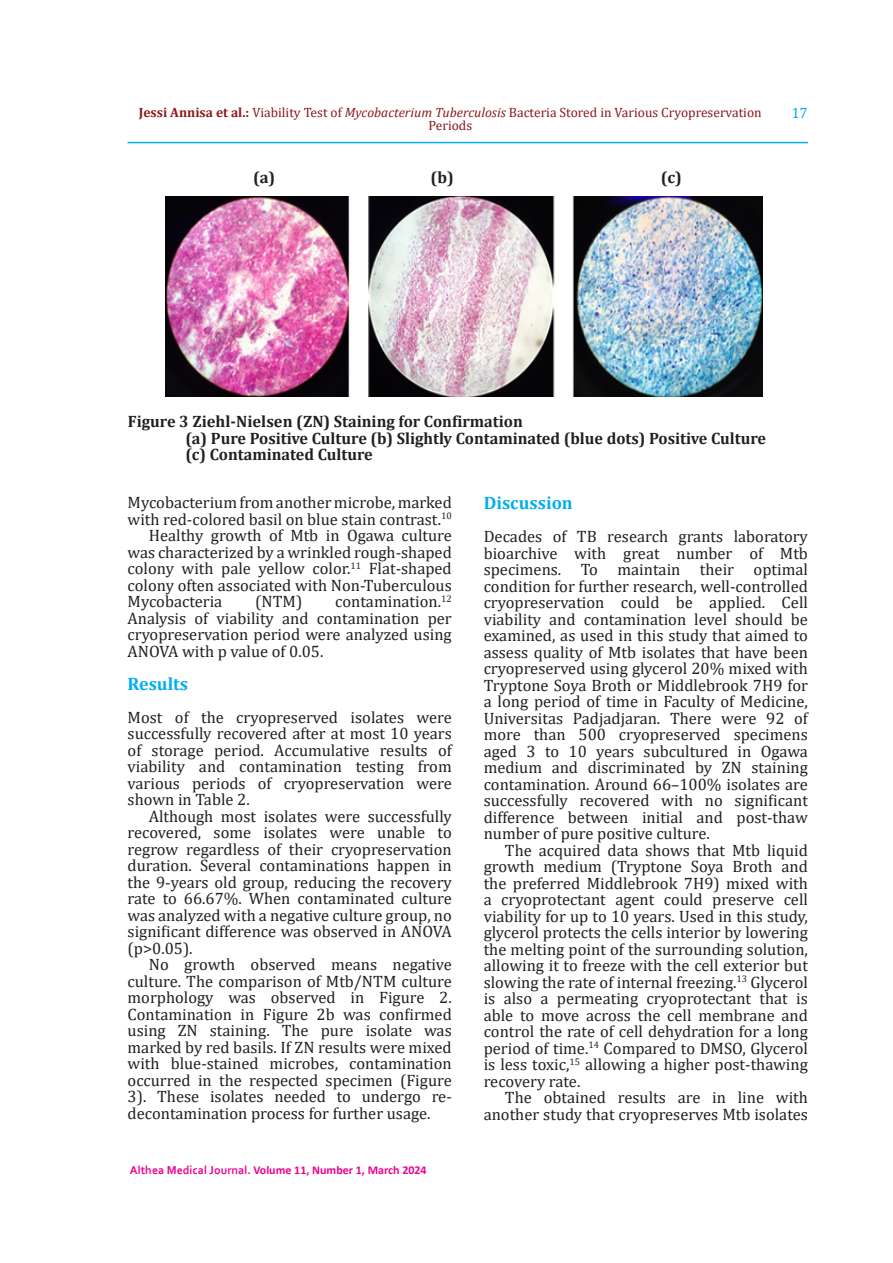
<style>
.page{position:relative;width:893px;height:1263px;background:#fff}
.page>*{position:absolute;margin:0;border:0;box-sizing:border-box;transform-origin:0 0}
.Judul_Isi_Artikel{font:700 18px "Cambria";color:#00aeef}
.Isi_Artikel_0_5{font:16.5px/16.5px "Cambria";color:#231f20;text-align:justify}
.Isi_Artikel{font:16.5px/16.5px "Cambria";color:#231f20;text-align:justify}
.Keterangan_Tabel{font:700 16.5px "Cambria";color:#231f20}
.t1{font:15px "Cambria";color:#00aeef}
.Penulis{font:13.5px/13.5px "Cambria";color:#8c181b;text-align:center}
.t2{font:700 12px "Calibri";color:#ed028c}
.s1{font-weight:700}
.s2{font-style:italic}
.s3{font-family:"Corbel"}
</style>
<div class="page">
<hr style="left:128px;top:142px;width:680px;height:1px;background:#00aeef">
<img style="left:165px;top:197px;width:598px;height:200px">
<p class="Penulis" style="left:139px;top:105px;width:624px"><span class="s1">Jessi Annisa et al.:</span> Viability Test of <span class="s2">Mycobacterium Tuberculosis</span> Bacteria Stored in Various Cryopreservation<br>Periods</p>
<p class="Keterangan_Tabel" style="left:253px;top:166px;width:24px">(a)</p>
<p class="Keterangan_Tabel" style="left:431px;top:166px;width:25px">(b)</p>
<p class="Keterangan_Tabel" style="left:661px;top:166px;width:23px">(c)</p>
<p class="t1" style="left:791px;top:104px;width:18px">17</p>
<p class="Keterangan_Tabel" style="left:128px;top:410px;width:397px">Figure 3 Ziehl-Nielsen (ZN) Staining for Confirmation</p>
<p class="Keterangan_Tabel" style="left:185px;top:427px;width:582px">(a) Pure Positive Culture (b) Slightly Contaminated (blue dots) Positive Culture</p>
<p class="Keterangan_Tabel" style="left:185px;top:443px;width:189px">(c) Contaminated Culture</p>
<p class="Isi_Artikel_0_5" style="left:128px;top:494px;width:326px">Mycobacterium from another microbe, marked with red-colored basil on blue stain contrast.<sup>10</sup></p>
<p class="Isi_Artikel_0_5" style="left:128px;top:527px;width:326px;text-indent:21px">Healthy growth of Mtb in Ogawa culture was characterized by a wrinkled rough-shaped colony with pale yellow color.<sup>11</sup> Flat-shaped colony often associated with Non-Tuberculous Mycobacteria</p>
<p class="Isi_Artikel_0_5" style="left:128px;top:593px;width:326px;text-indent:208px">contamination.<sup>12<br></sup>Analysis of viability and contamination per cryopreservation period were analyzed using ANOVA with p value of 0.05.</p>
<p class="Judul_Isi_Artikel" style="left:128px;top:671px;width:62px">Results</p>
<p class="Isi_Artikel" style="left:128px;top:709px;width:326px">Most of the cryopreserved isolates were successfully recovered after at most 10 years of storage period. Accumulative results of viability and contamination testing from various periods of cryopreservation were shown in Table 2.</p>
<p class="Isi_Artikel_0_5" style="left:128px;top:808px;width:326px;text-indent:21px">Although most isolates were successfully recovered, some isolates were unable to regrow regardless of their cryopreservation duration. Several contaminations happen in the 9-years old group, reducing the recovery rate to 66.67%. When contaminated culture was analyzed with a negative culture group, no significant difference was observed in ANOVA (p&gt;0.05).</p>
<p class="Isi_Artikel_0_5" style="left:128px;top:956px;width:326px;text-indent:21px">No growth observed means negative culture. The comparison of Mtb/NTM culture morphology was observed in Figure 2.<br>Contamination in Figure 2b was confirmed using ZN staining. The pure isolate was marked by red basils. If ZN results were mixed with blue-stained microbes, contamination occurred in the respected specimen (Figure 3). These isolates needed to undergo re&shy;decontamination process for further usage.</p>
<p class="Isi_Artikel_0_5" style="left:255px;top:593px;width:49px">(NTM)</p>
<p class="t2" style="left:130px;top:1161px;width:298px"><span class="s3">Althea Medical Journal.</span> Volume 11, Number 1, March 2024</p>
<p class="Judul_Isi_Artikel" style="left:484px;top:491px;width:91px">Discussion</p>
<p class="Isi_Artikel" style="left:484px;top:528px;width:326px">Decades of TB research grants laboratory bioarchive with great number of Mtb specimens. To maintain their optimal condition for further research, well-controlled cryopreservation could be applied. Cell viability and contamination level should be examined, as used in this study that aimed to assess quality of Mtb isolates that have been cryopreserved using glycerol 20% mixed with Tryptone Soya Broth or Middlebrook 7H9 for a long period of time in Faculty of Medicine, Universitas Padjadjaran. There were 92 of more than 500 cryopreserved specimens aged 3 to 10 years subcultured in Ogawa medium and discriminated by ZN staining contamination. Around 66–100% isolates are successfully recovered with no significant difference between initial and post-thaw number of pure positive culture.</p>
<p class="Isi_Artikel_0_5" style="left:484px;top:842px;width:326px;text-indent:21px">The acquired data shows that Mtb liquid growth medium (Tryptone Soya Broth and the preferred Middlebrook 7H9) mixed with a cryoprotectant agent could preserve cell viability for up to 10 years. Used in this study, glycerol protects the cells interior by lowering the melting point of the surrounding solution, allowing it to freeze with the cell exterior but slowing the rate of internal freezing.<sup>13</sup> Glycerol is also a permeating cryoprotectant that is able to move across the cell membrane and control the rate of cell dehydration for a long period of time.<sup>14</sup> Compared to DMSO, Glycerol is less toxic,<sup>15</sup> allowing a higher post-thawing recovery rate.</p>
<p class="Isi_Artikel_0_5" style="left:484px;top:1089px;width:326px;text-align:right">The obtained results are in line with another study that cryopreserves Mtb isolates</p>
</div>
